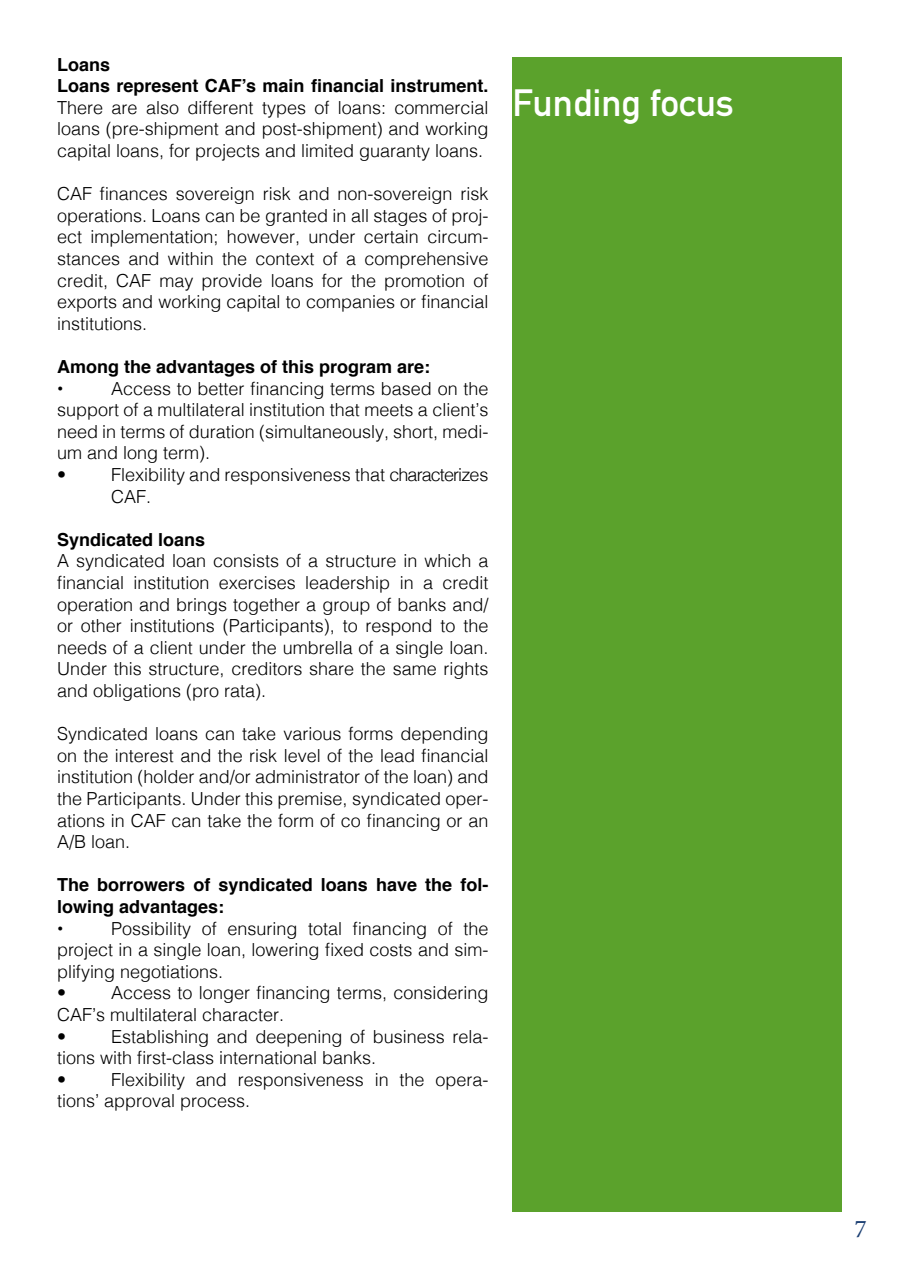
<style>
.page{position:relative;width:899px;height:1269px;background:#fff}
.page>*{position:absolute;margin:0;border:0;box-sizing:border-box;transform-origin:0 0}
.t1{font:700 37.5px "DIN Alternate";color:#fff}
.t2{font:25.5px "Minion Pro";color:#1b3f73}
.t3{font:300 18px/21.6px "Helvetica";color:#000}
.t4{font:700 18px/21.6px "Helvetica";color:#000}
</style>
<div class="page">
<div style="left:512px;top:57px;width:330px;height:1155px;background:#5ba22c"></div>
<p class="t4" style="left:57px;top:54px;width:433px">Loans<br>Loans represent CAF’s main financial instrument.</p>
<p class="t3" style="left:57px;top:95px;width:433px;text-align:justify">There are also different types of loans: commercial loans (pre-shipment and post-shipment) and working capital loans, for projects and limited guaranty loans.</p>
<p class="t3" style="left:57px;top:182px;width:433px;text-align:justify">CAF finances sovereign risk and non-sovereign risk operations. Loans can be granted in all stages of proj&shy;ect implementation; however, under certain circum&shy;stances and within the context of a comprehensive credit, CAF may provide loans for the promotion of exports and working capital to companies or financial institutions.</p>
<p class="t4" style="left:57px;top:356px;width:375px">Among the advantages of this program are: •</p>
<p class="t3" style="left:57px;top:376px;width:433px;text-indent:54px">Access to better financing terms based on the support of a multilateral institution that meets a client’s need in terms of duration (simultaneously, short, medi&shy;um and long term).<br>•</p>
<p class="t3" style="left:111px;top:462px;width:379px">Flexibility and responsiveness that characterizes<br>CAF.</p>
<p class="t4" style="left:57px;top:529px;width:150px">Syndicated loans</p>
<p class="t3" style="left:57px;top:549px;width:433px;text-align:justify">A syndicated loan consists of a structure in which a financial institution exercises leadership in a credit operation and brings together a group of banks and/ or other institutions (Participants), to respond to the needs of a client under the umbrella of a single loan.<br>Under this structure, creditors share the same rights and obligations (pro rata).</p>
<p class="t3" style="left:57px;top:722px;width:433px;text-align:justify">Syndicated loans can take various forms depending on the interest and the risk level of the lead financial institution (holder and/or administrator of the loan) and the Participants. Under this premise, syndicated oper&shy;ations in CAF can take the form of co financing or an A/B loan.</p>
<p class="t4" style="left:57px;top:874px;width:433px">The borrowers of syndicated loans have the fol&shy;lowing advantages:<br>•</p>
<p class="t3" style="left:57px;top:916px;width:433px;text-indent:54px">Possibility of ensuring total financing of the project in a single loan, lowering fixed costs and sim&shy;plifying negotiations.<br>•</p>
<p class="t3" style="left:57px;top:981px;width:433px;text-indent:54px">Access to longer financing terms, considering<br>CAF’s multilateral character.<br>•</p>
<p class="t3" style="left:57px;top:1024px;width:433px;text-indent:54px">Establishing and deepening of business rela&shy;tions with first-class international banks.<br>•</p>
<p class="t3" style="left:57px;top:1067px;width:433px;text-indent:54px">Flexibility and responsiveness in the opera&shy;tions’ approval process.</p>
<h1 class="t1" style="left:512px;top:75px;width:223px">Funding focus</h1>
<h2 class="t2" style="left:854px;top:1211px;width:14px">7</h2>
</div>
